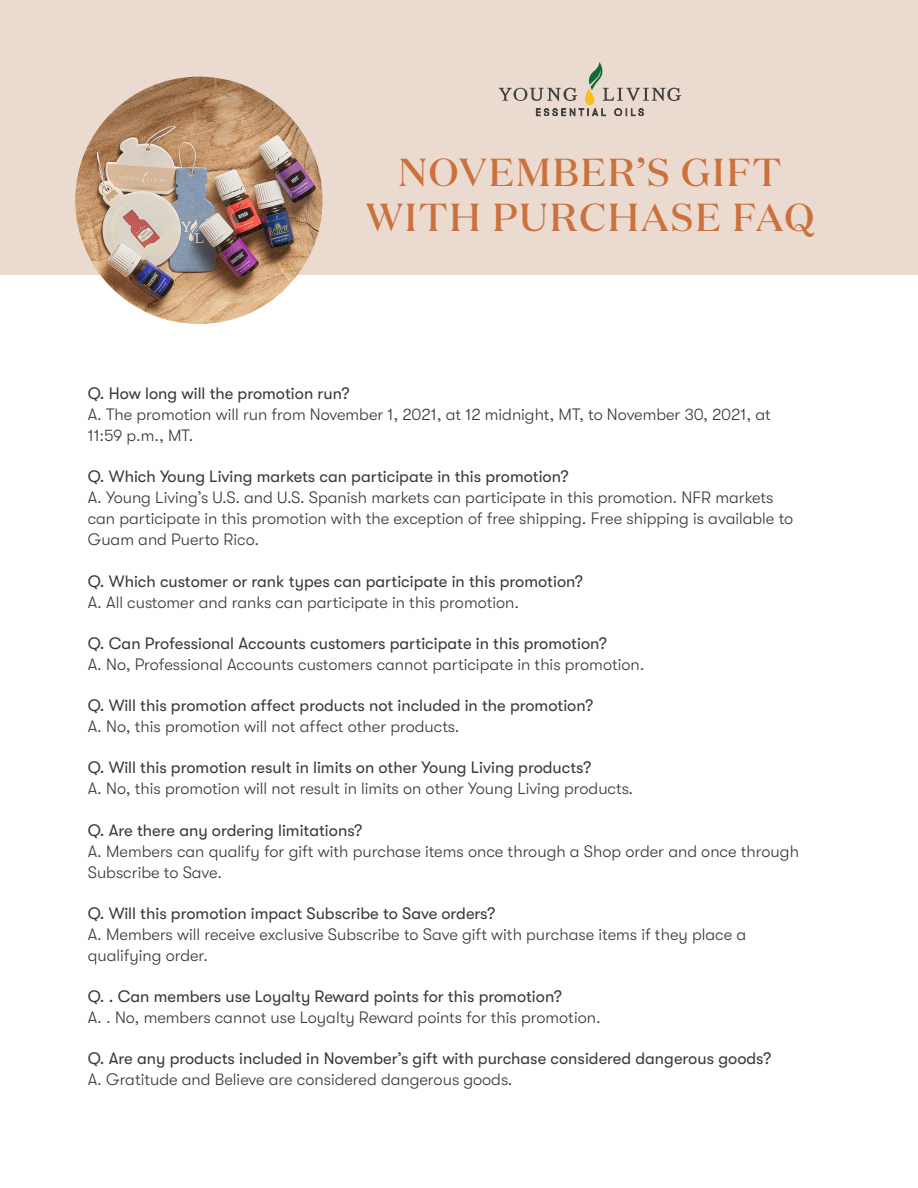
<style>
.page{position:relative;width:918px;height:1188px;background:#fff}
.page>*{position:absolute;margin:0;border:0;box-sizing:border-box;transform-origin:0 0}
.t1{font:500 39px/45px "Domaine Display";letter-spacing:.05em;color:#cb713c;text-align:center}
.t2{font:300 16.5px/21px "GT Walsheim Pro";color:#3e3835}
.t3{font:16.5px/21px "GT Walsheim Pro";color:#3e3835}
.s1{font-weight:400}
.s2{font-weight:300}
</style>
<div class="page">
<div style="left:0;top:0;width:918px;height:275px;background:#eadacf"></div>
<img style="left:75px;top:77px;width:248px;height:247px;border-radius:124px">
<svg style="left:499px;top:62px;width:182px;height:54px"></svg>
<p class="t1" style="left:366px;top:150px;width:450px">NOVEMBER’S GIFT<br>WITH PURCHASE FAQ</p>
<p class="t2" style="left:88px;top:383px;width:685px"><span class="s1">Q. How long will the promotion run?<br></span>A. The promotion will run from November 1, 2021, at 12 midnight, MT, to November 30, 2021, at<br>11:59 p.m., MT.</p>
<p class="t2" style="left:88px;top:466px;width:707px"><span class="s1">Q. Which Young Living markets can participate in this promotion?<br></span>A. Young Living’s U.S. and U.S. Spanish markets can participate in this promotion. NFR markets can participate in this promotion with the exception of free shipping. Free shipping is available to Guam and Puerto Rico.</p>
<p class="t3" style="left:88px;top:571px;width:497px">Q. Which customer or rank types can participate in this promotion?<br><span class="s2">A. All customer and ranks can participate in this promotion.</span></p>
<p class="t2" style="left:88px;top:633px;width:558px"><span class="s1">Q. Can Professional Accounts customers participate in this promotion?<br></span>A. No, Professional Accounts customers cannot participate in this promotion.</p>
<p class="t3" style="left:88px;top:695px;width:507px">Q. Will this promotion affect products not included in the promotion?<br><span class="s2">A. No, this promotion will not affect other products.</span></p>
<p class="t2" style="left:88px;top:757px;width:547px"><span class="s1">Q. Will this promotion result in limits on other Young Living products?<br></span>A. No, this promotion will not result in limits on other Young Living products.</p>
<p class="t2" style="left:88px;top:820px;width:713px"><span class="s1">Q. Are there any ordering limitations?<br></span>A. Members can qualify for gift with purchase items once through a Shop order and once through<br>Subscribe to Save.</p>
<p class="t2" style="left:88px;top:903px;width:660px"><span class="s1">Q. Will this promotion impact Subscribe to Save orders?<br></span>A. Members will receive exclusive Subscribe to Save gift with purchase items if they place a qualifying order.</p>
<p class="t2" style="left:88px;top:986px;width:514px"><span class="s1">Q. . Can members use Loyalty Reward points for this promotion?<br></span>A. . No, members cannot use Loyalty Reward points for this promotion.</p>
<p class="t3" style="left:88px;top:1048px;width:685px">Q. Are any products included in November’s gift with purchase considered dangerous goods?<br><span class="s2">A. Gratitude and Believe are considered dangerous goods.</span></p>
</div>
